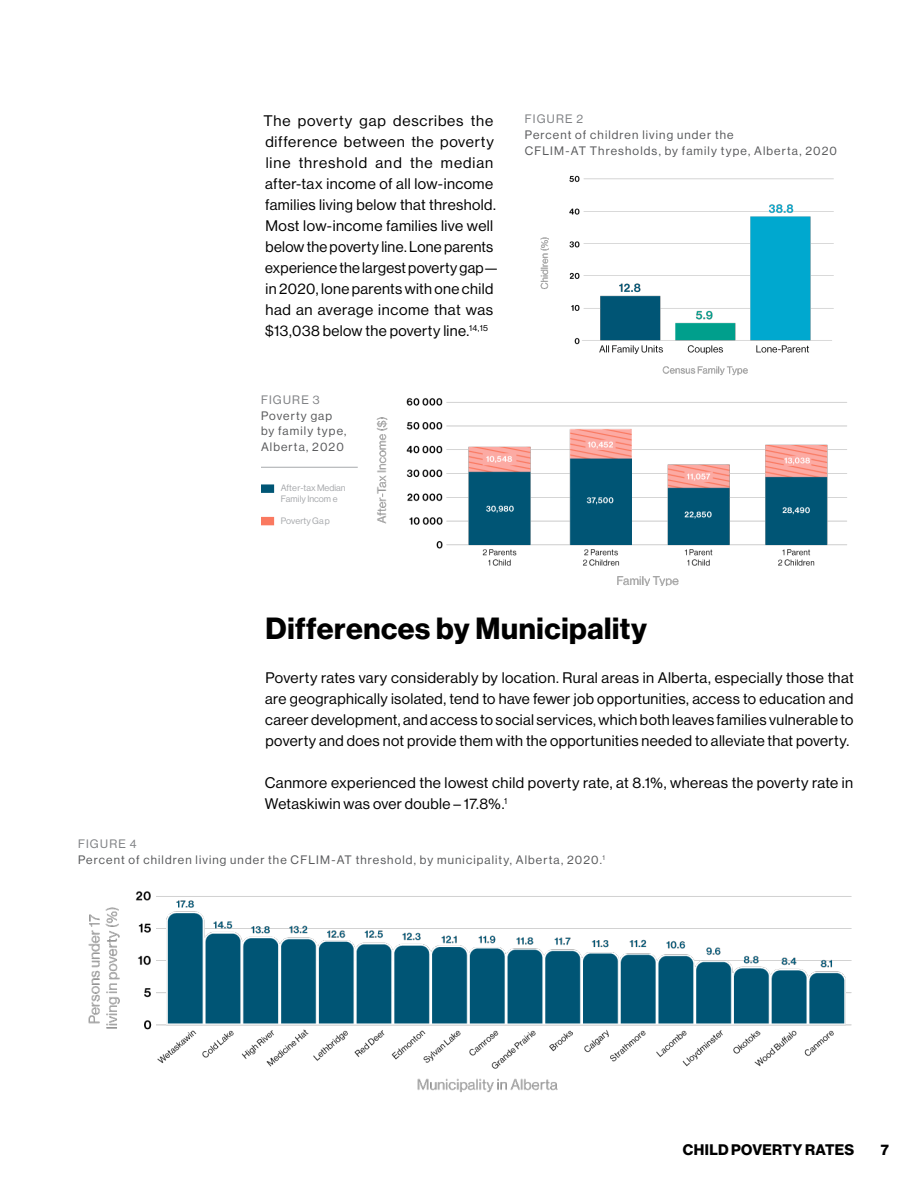
<style>
.page{position:relative;width:918px;height:1188px;background:#fff}
.page>*{position:absolute;margin:0;border:0;box-sizing:border-box;transform-origin:0 0}
.t1{font:30px "N Haas Grotesk DS Pro 75 Bd";letter-spacing:.02em;color:#000}
.t2{font:15px/21px "N Haas Grotesk DS Pro 55 Rg";letter-spacing:.025em;color:#000}
.t3{font:15px "N Haas Grotesk DS Pro 75 Bd";letter-spacing:.02em;color:#000}
.t4{font:12px/15.9px "N Haas Grotesk DS Pro 55 Rg";letter-spacing:.095em;color:#58595b}
.t5{font:12px "N Haas Grotesk DS Pro 55 Rg";letter-spacing:.105em;color:#808285}
.t6{font:9.15px/10.9px "N Haas Grotesk DS Pro 55 Rg";color:#a7a9ac}
.s1{color:#808285}
</style>
<div class="page">
<img style="left:540px;top:175px;width:294px;height:201px">
<img style="left:376px;top:397px;width:471px;height:188px">
<img style="left:88px;top:891px;width:764px;height:202px">
<div style="left:261px;top:517px;width:13px;height:8px;background:#fa7960"></div>
<div style="left:261px;top:484px;width:13px;height:9px;background:#005675"></div>
<hr style="left:261px;top:467px;width:97px;height:1px;background:#a7a9ac">
<p class="t2" style="left:263px;top:110px;width:237px">The poverty gap describes the difference between the poverty line threshold and the median after-tax income of all low-income families living below that threshold.<br>Most low-income families live well below the poverty line. Lone parents experience the largest poverty gap— in 2020, lone parents with one child had an average income that was $13,038 below the poverty line.<sup>14,15</sup></p>
<p class="t5" style="left:261px;top:393px;width:60px">FIGURE 3</p>
<p class="t4" style="left:261px;top:408px;width:87px">Poverty gap by family type,<br>Alberta, 2020</p>
<p class="t6" style="left:281px;top:483px;width:67px">After-tax Median<br>Family Incom e</p>
<p class="t6" style="left:281px;top:515px;width:51px">Poverty Ga p</p>
<p class="t5" style="left:525px;top:112px;width:60px">FIGURE 2</p>
<p class="t4" style="left:525px;top:127px;width:314px">Percent of children living under the<br>CFLIM-AT Thresholds, by family type, Alberta, 2020</p>
<h1 class="t1" style="left:266px;top:611px;width:383px">Differences by Municipality</h1>
<p class="t2" style="left:265px;top:667px;width:590px;text-align:justify">Poverty rates vary considerably by location. Rural areas in Alberta, especially those that are geographically isolated, tend to have fewer job opportunities, access to education and career development, and access to social services, which both leaves families vulnerable to poverty and does not provide them with the opportunities needed to alleviate that poverty.</p>
<p class="t2" style="left:265px;top:772px;width:590px">Canmore experienced the lowest child poverty rate, at 8.1%, whereas the poverty rate in<br>Wetaskiwin was over double – 17.8%.<sup>1</sup></p>
<p class="t4" style="left:78px;top:836px;width:529px"><span class="s1">FIGURE 4<br></span>Percent of children living under the CFLIM-AT threshold, by municipality, Alberta, 2020.<sup>1</sup></p>
<p class="t3" style="left:683px;top:1141px;width:173px">CHILD POVERTY RATES</p>
<p class="t3" style="left:881px;top:1141px;width:10px">7</p>
</div>
